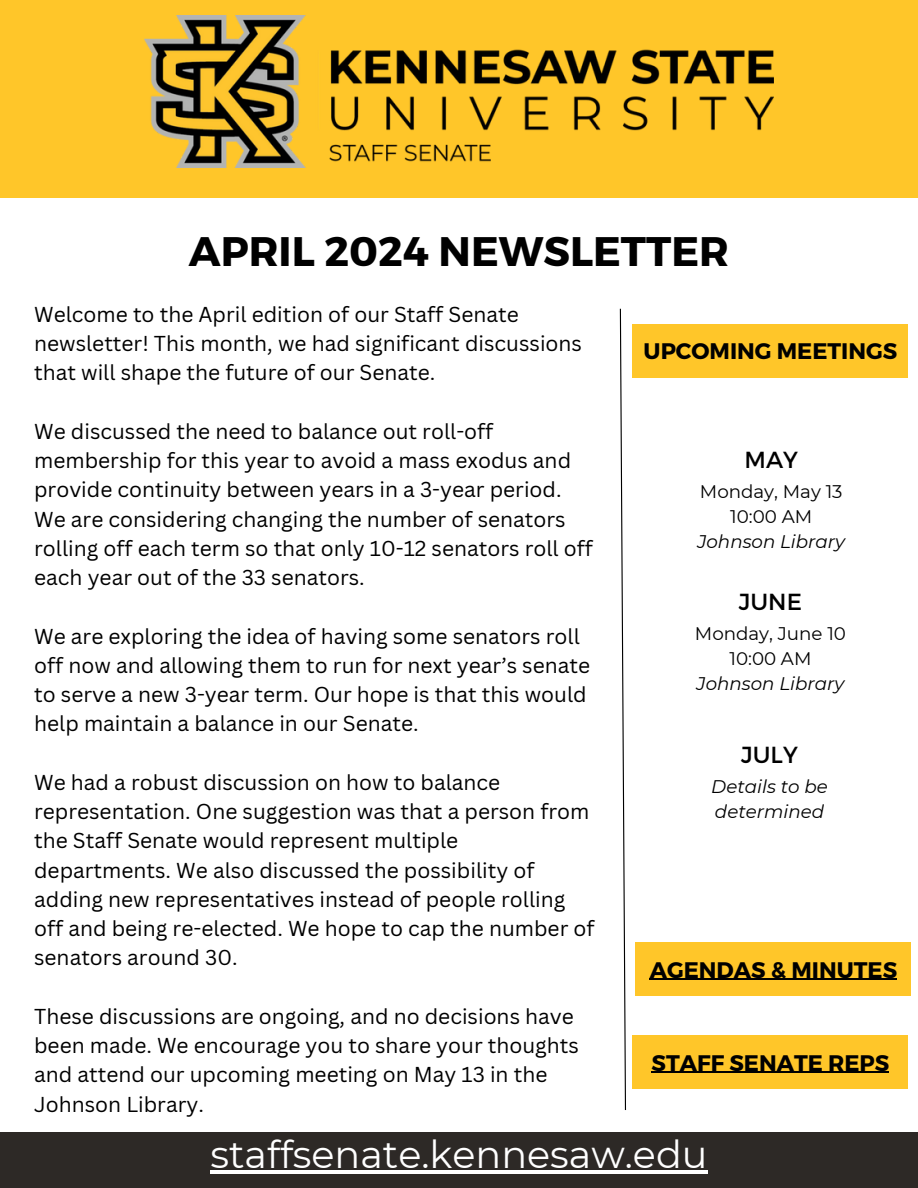
<style>
.page{position:relative;width:918px;height:1188px;background:#fff}
.page>*{position:absolute;margin:0;border:0;box-sizing:border-box;transform-origin:0 0}
.t1{font:700 41.25px "Montserrat";color:#000}
.t2{font:38.1px "Montserrat";color:#fff}
.t3{font:23.25px "Montserrat";color:#000}
.t4{font:700 22.5px "Montserrat";color:#000}
.t5{font:21px/29.2px "Canva Sans";color:#000}
.t6{font:italic 18.3px/24.9px "Montserrat";color:#000}
.t7{font:18.3px "Montserrat";color:#000}
</style>
<div class="page">
<div style="left:0;top:0;width:918px;height:197px;background:#ffc629"></div>
<img style="left:145px;top:16px;width:628px;height:152px">
<svg style="left:619px;top:308px;width:7px;height:802px"></svg>
<div style="left:0;top:1132px;width:918px;height:56px;background:#2d2926"></div>
<div style="left:633px;top:324px;width:275px;height:54px;background:#ffc629"></div>
<hr style="left:210px;top:1170px;width:498px;height:4px;background:#fff">
<div style="left:633px;top:1036px;width:275px;height:53px;background:#ffc629"></div>
<hr style="left:652px;top:1072px;width:237px;height:1px;background:#000">
<div style="left:636px;top:943px;width:275px;height:53px;background:#ffc629"></div>
<hr style="left:650px;top:979px;width:247px;height:1px;background:#000">
<h3 class="t1" style="left:189px;top:224px;width:542px">APRIL 2024 NEWSLETTER</h3>
<h1 class="t5" style="left:34px;top:299px;width:549px">Welcome to the April edition of our Staff Senate newsletter! This month, we had significant discussions that will shape the future of our Senate.</h1>
<h5 class="t5" style="left:34px;top:416px;width:560px">We discussed the need to balance out roll-off membership for this year to avoid a mass exodus and provide continuity between years in a 3-year period.<br>We are considering changing the number of senators rolling off each term so that only 10-12 senators roll off each year out of the 33 senators.</h5>
<h5 class="t5" style="left:34px;top:621px;width:558px">We are exploring the idea of having some senators roll off now and allowing them to run for next year’s senate to serve a new 3-year term. Our hope is that this would help maintain a balance in our Senate.</h5>
<h5 class="t5" style="left:34px;top:767px;width:562px">We had a robust discussion on how to balance representation. One suggestion was that a person from the Staff Senate would represent multiple departments. We also discussed the possibility of adding new representatives instead of people rolling off and being re-elected. We hope to cap the number of senators around 30.</h5>
<h5 class="t5" style="left:34px;top:1001px;width:546px">These discussions are ongoing, and no decisions have been made. We encourage you to share your thoughts and attend our upcoming meeting on May 13 in the Johnson Library.</h5>
<h5 class="t4" style="left:644px;top:337px;width:255px">UPCOMING MEETINGS</h5>
<p class="t3" style="left:745px;top:445px;width:55px">MAY</p>
<h4 class="t7" style="left:700px;top:480px;width:144px">Monday, May 13</h4>
<p class="t7" style="left:730px;top:505px;width:83px">10:00 AM</p>
<p class="t6" style="left:697px;top:529px;width:149px">Johnson Library</p>
<p class="t3" style="left:739px;top:587px;width:64px">JUNE</p>
<h4 class="t7" style="left:695px;top:622px;width:153px">Monday, June 10</h4>
<p class="t7" style="left:729px;top:647px;width:83px">10:00 AM</p>
<h3 class="t6" style="left:697px;top:671px;width:149px">Johnson Library</h3>
<h3 class="t3" style="left:741px;top:740px;width:58px">JULY</h3>
<h2 class="t6" style="left:711px;top:774px;width:118px">Details to be determined</h2>
<p class="t4" style="left:650px;top:955px;width:249px">AGENDAS &amp; MINUTES</p>
<p class="t4" style="left:652px;top:1048px;width:239px">STAFF SENATE REPS</p>
<h4 class="t2" style="left:210px;top:1131px;width:499px">staffsenate.kennesaw.edu</h4>
</div>
